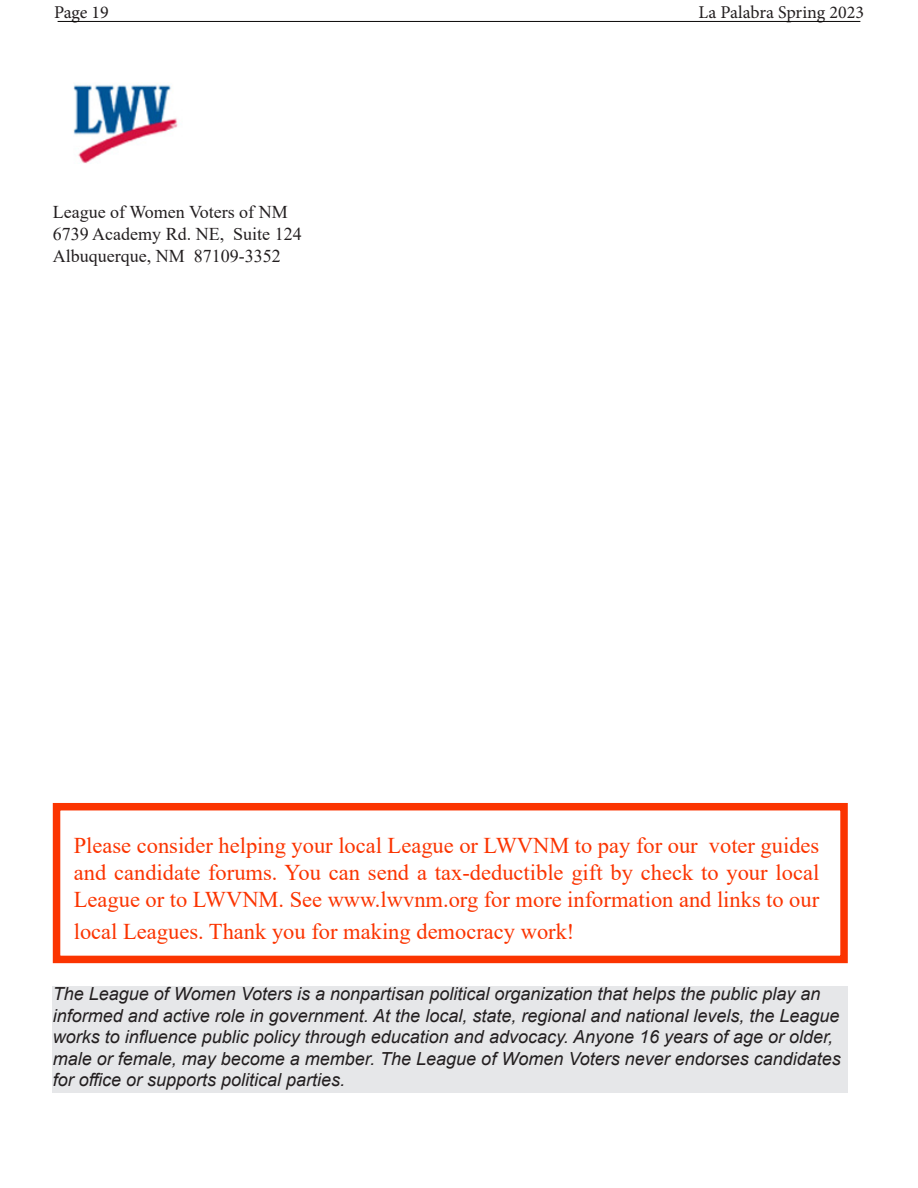
<style>
.page{position:relative;width:918px;height:1188px;background:#fff}
.page>*{position:absolute;margin:0;border:0;box-sizing:border-box;transform-origin:0 0}
.t1{font:22.5px/27px "Times New Roman";color:#fb3400;text-align:justify}
.t2{font:italic 18px/21.6px "Arial";color:#231f20}
.t3{font:18px "Times New Roman";color:#231f20}
.t4{font:18px "Minion Pro";color:#231f20}
</style>
<div class="page">
<hr style="left:58px;top:21px;width:802px;height:1px;background:#090706">
<div style="left:53px;top:803px;width:795px;height:160px;border:8px solid #fb3400"></div>
<div style="left:53px;top:987px;width:795px;height:106px;background:#e6e7e9"></div>
<img style="left:73px;top:84px;width:105px;height:80px">
<p class="t4" style="left:54px;top:1px;width:56px">Page 19</p>
<p class="t4" style="left:698px;top:1px;width:167px">La Palabra Spring 2023</p>
<p class="t3" style="left:53px;top:200px;width:237px">League of Women Voters of NM</p>
<p class="t3" style="left:53px;top:221px;width:250px">6739 Academy Rd. NE, Suite 124</p>
<p class="t3" style="left:53px;top:243px;width:229px">Albuquerque, NM 87109-3352</p>
<p class="t1" style="left:74px;top:831px;width:747px">Please consider helping your local League or LWVNM to pay for our voter guides and candidate forums. You can send a tax-deductible gift by check to your local League or to LWVNM. See www.lwvnm.org for more information and links to our</p>
<p class="t1" style="left:74px;top:918px;width:502px">local Leagues. Thank you for making democracy work!</p>
<p class="t2" style="left:53px;top:983px;width:790px">The League of Women Voters is a nonpartisan political organization that helps the public play an informed and active role in government. At the local, state, regional and national levels, the League works to influence public policy through education and advocacy. Anyone 16 years of age or older, male or female, may become a member. The League of Women Voters never endorses candidates for office or supports political parties.</p>
</div>
